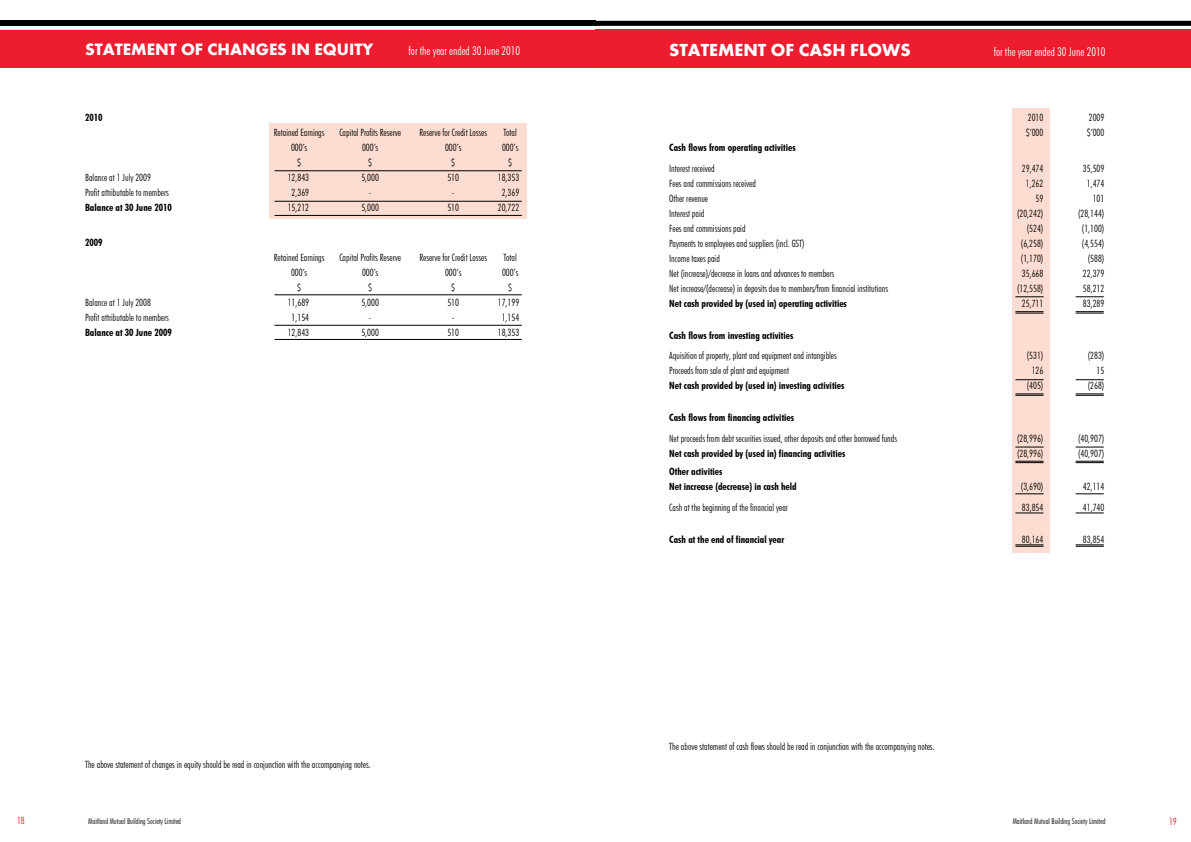
<style>
.page{position:relative;width:1191px;height:842px;background:#fff}
.page>*{position:absolute;margin:0;border:0;box-sizing:border-box;transform-origin:0 0}
.t1{font:700 18px "Futura";color:#fff}
.t2{font:700 17px "Futura";color:#fff}
.t3{font:300 condensed 12px "Futura BT";color:#fff}
.t4{font:300 condensed 10px "Futura BT";color:#000}
.t5{font:700 condensed 10px/15px "Futura BT";color:#000}
.t6{font:300 condensed 10px "Futura BT";color:#ed1c2e}
.t7{font:300 condensed 8px "Futura BT";color:#000}
</style>
<div class="page">
<svg style="left:0;top:21px;width:1191px;height:47px;background:#d52938"></svg>
<div style="left:269px;top:123px;width:257px;height:96px;background:#fdddd1"></div>
<hr style="left:274px;top:171px;width:248px;height:1px;background:#000">
<hr style="left:274px;top:201px;width:248px;height:1px;background:#000">
<hr style="left:274px;top:215px;width:248px;height:1px;background:#000">
<hr style="left:274px;top:295px;width:248px;height:1px;background:#000">
<hr style="left:274px;top:325px;width:248px;height:1px;background:#000">
<hr style="left:274px;top:339px;width:248px;height:1px;background:#000">
<div style="left:1012px;top:108px;width:37px;height:445px;background:#fdddd1"></div>
<svg style="left:1015px;top:297px;width:28px;height:1px"></svg>
<svg style="left:1075px;top:297px;width:28px;height:1px"></svg>
<svg style="left:1015px;top:379px;width:28px;height:1px"></svg>
<svg style="left:1075px;top:379px;width:28px;height:1px"></svg>
<svg style="left:1015px;top:447px;width:28px;height:1px"></svg>
<svg style="left:1075px;top:447px;width:28px;height:1px"></svg>
<svg style="left:1015px;top:494px;width:28px;height:1px"></svg>
<svg style="left:1075px;top:494px;width:28px;height:1px"></svg>
<svg style="left:1015px;top:513px;width:28px;height:1px"></svg>
<svg style="left:1075px;top:513px;width:28px;height:1px"></svg>
<svg style="left:1015px;top:311px;width:28px;height:3px"></svg>
<svg style="left:1075px;top:311px;width:28px;height:3px"></svg>
<svg style="left:1015px;top:394px;width:28px;height:2px"></svg>
<svg style="left:1075px;top:394px;width:28px;height:2px"></svg>
<svg style="left:1015px;top:461px;width:28px;height:2px"></svg>
<svg style="left:1075px;top:461px;width:28px;height:2px"></svg>
<svg style="left:1015px;top:545px;width:28px;height:2px"></svg>
<svg style="left:1075px;top:545px;width:28px;height:2px"></svg>
<h2 class="t2" style="left:85px;top:39px;width:290px">STATEMENT OF CHANGES IN EQUITY</h2>
<p class="t3" style="left:408px;top:44px;width:113px">for the year ended 30 June 2010</p>
<p class="t5" style="left:85px;top:110px;width:19px">2010</p>
<p class="t4" style="left:274px;top:126px;width:52px">Retained Earnings</p>
<p class="t4" style="left:339px;top:126px;width:63px">Capital Profits Reserve</p>
<p class="t4" style="left:419px;top:126px;width:69px">Reserve for Credit Losses</p>
<p class="t4" style="left:503px;top:126px;width:15px">Total</p>
<p class="t4" style="left:291px;top:141px;width:18px">000’s</p>
<p class="t4" style="left:362px;top:141px;width:18px">000’s</p>
<p class="t4" style="left:445px;top:141px;width:18px">000’s</p>
<p class="t4" style="left:502px;top:141px;width:18px">000’s</p>
<p class="t4" style="left:297px;top:156px;width:5px">$</p>
<p class="t4" style="left:368px;top:156px;width:5px">$</p>
<p class="t4" style="left:451px;top:156px;width:5px">$</p>
<p class="t4" style="left:508px;top:156px;width:5px">$</p>
<p class="t4" style="left:85px;top:171px;width:67px">Balance at 1 July 2009</p>
<p class="t4" style="left:288px;top:171px;width:23px">12,843</p>
<p class="t4" style="left:361px;top:171px;width:19px">5,000</p>
<p class="t4" style="left:447px;top:171px;width:13px">510</p>
<p class="t4" style="left:498px;top:171px;width:23px">18,353</p>
<p class="t4" style="left:85px;top:186px;width:85px">Profit attributable to members</p>
<p class="t4" style="left:292px;top:186px;width:19px">2,369</p>
<p class="t4" style="left:369px;top:186px;width:4px">-</p>
<p class="t4" style="left:452px;top:186px;width:4px">-</p>
<p class="t4" style="left:502px;top:186px;width:19px">2,369</p>
<p class="t5" style="left:85px;top:200px;width:88px">Balance at 30 June 2010</p>
<p class="t4" style="left:288px;top:201px;width:23px">15,212</p>
<p class="t4" style="left:361px;top:201px;width:19px">5,000</p>
<p class="t4" style="left:447px;top:201px;width:13px">510</p>
<p class="t4" style="left:498px;top:201px;width:23px">20,722</p>
<p class="t5" style="left:85px;top:235px;width:19px">2009</p>
<p class="t4" style="left:274px;top:251px;width:52px">Retained Earnings</p>
<p class="t4" style="left:339px;top:251px;width:63px">Capital Profits Reserve</p>
<p class="t4" style="left:419px;top:251px;width:69px">Reserve for Credit Losses</p>
<p class="t4" style="left:503px;top:251px;width:15px">Total</p>
<p class="t4" style="left:291px;top:266px;width:18px">000’s</p>
<p class="t4" style="left:362px;top:266px;width:18px">000’s</p>
<p class="t4" style="left:445px;top:266px;width:18px">000’s</p>
<p class="t4" style="left:502px;top:266px;width:18px">000’s</p>
<p class="t4" style="left:297px;top:281px;width:5px">$</p>
<p class="t4" style="left:368px;top:281px;width:5px">$</p>
<p class="t4" style="left:451px;top:281px;width:5px">$</p>
<p class="t4" style="left:508px;top:281px;width:5px">$</p>
<p class="t4" style="left:85px;top:296px;width:67px">Balance at 1 July 2008</p>
<p class="t4" style="left:288px;top:296px;width:23px">11,689</p>
<p class="t4" style="left:361px;top:296px;width:19px">5,000</p>
<p class="t4" style="left:447px;top:296px;width:13px">510</p>
<p class="t4" style="left:498px;top:296px;width:23px">17,199</p>
<p class="t4" style="left:85px;top:311px;width:85px">Profit attributable to members</p>
<p class="t4" style="left:292px;top:311px;width:19px">1,154</p>
<p class="t4" style="left:369px;top:311px;width:4px">-</p>
<p class="t4" style="left:452px;top:311px;width:4px">-</p>
<p class="t4" style="left:502px;top:311px;width:19px">1,154</p>
<p class="t5" style="left:85px;top:325px;width:88px">Balance at 30 June 2009</p>
<p class="t4" style="left:288px;top:326px;width:23px">12,843</p>
<p class="t4" style="left:361px;top:326px;width:19px">5,000</p>
<p class="t4" style="left:447px;top:326px;width:13px">510</p>
<p class="t4" style="left:498px;top:326px;width:23px">18,353</p>
<p class="t4" style="left:85px;top:758px;width:287px">The above statement of changes in equity should be read in conjunction with the accompanying notes.</p>
<h1 class="t1" style="left:669px;top:39px;width:243px">STATEMENT OF CASH FLOWS</h1>
<p class="t3" style="left:993px;top:44px;width:113px">for the year ended 30 June 2010</p>
<p class="t4" style="left:1027px;top:111px;width:17px">2010</p>
<p class="t4" style="left:1088px;top:111px;width:17px">2009</p>
<p class="t4" style="left:1025px;top:126px;width:19px">$’000</p>
<p class="t4" style="left:1086px;top:126px;width:19px">$’000</p>
<p class="t5" style="left:669px;top:140px;width:128px">Cash flows from operating activities</p>
<p class="t4" style="left:669px;top:162px;width:47px">Interest received</p>
<p class="t4" style="left:1022px;top:162px;width:23px">29,474</p>
<p class="t4" style="left:1083px;top:162px;width:23px">35,509</p>
<p class="t4" style="left:669px;top:177px;width:88px">Fees and commissions received</p>
<p class="t4" style="left:1025px;top:177px;width:19px">1,262</p>
<p class="t4" style="left:1086px;top:177px;width:19px">1,474</p>
<p class="t4" style="left:669px;top:192px;width:40px">Other revenue</p>
<p class="t4" style="left:1035px;top:192px;width:9px">59</p>
<p class="t4" style="left:1092px;top:192px;width:13px">101</p>
<p class="t4" style="left:669px;top:207px;width:37px">Interest paid</p>
<p class="t4" style="left:1017px;top:207px;width:28px">(20,242)</p>
<p class="t4" style="left:1078px;top:207px;width:28px">(28,144)</p>
<p class="t4" style="left:669px;top:222px;width:78px">Fees and commissions paid</p>
<p class="t4" style="left:1026px;top:222px;width:18px">(524)</p>
<p class="t4" style="left:1082px;top:222px;width:24px">(1,100)</p>
<p class="t4" style="left:669px;top:237px;width:137px">Payments to employees and suppliers (incl. GST)</p>
<p class="t4" style="left:1021px;top:237px;width:24px">(6,258)</p>
<p class="t4" style="left:1082px;top:237px;width:24px">(4,554)</p>
<p class="t4" style="left:669px;top:252px;width:52px">Income taxes paid</p>
<p class="t4" style="left:1021px;top:252px;width:24px">(1,170)</p>
<p class="t4" style="left:1087px;top:252px;width:18px">(588)</p>
<p class="t4" style="left:669px;top:267px;width:166px">Net (increase)/decrease in loans and advances to members</p>
<p class="t4" style="left:1022px;top:267px;width:23px">35,668</p>
<p class="t4" style="left:1083px;top:267px;width:23px">22,379</p>
<p class="t4" style="left:669px;top:282px;width:220px">Net increase/(decrease) in deposits due to members/from financial institutions</p>
<p class="t4" style="left:1017px;top:282px;width:28px">(12,558)</p>
<p class="t4" style="left:1083px;top:282px;width:23px">58,212</p>
<p class="t5" style="left:669px;top:296px;width:179px">Net cash provided by (used in) operating activities</p>
<p class="t4" style="left:1022px;top:297px;width:23px">25,711</p>
<p class="t4" style="left:1083px;top:297px;width:23px">83,289</p>
<p class="t5" style="left:669px;top:328px;width:126px">Cash flows from investing activities</p>
<p class="t4" style="left:669px;top:350px;width:169px">Aquisition of property, plant and equipment and intangibles</p>
<p class="t4" style="left:1026px;top:350px;width:18px">(531)</p>
<p class="t4" style="left:1087px;top:350px;width:18px">(283)</p>
<p class="t4" style="left:669px;top:365px;width:121px">Proceeds from sale of plant and equipment</p>
<p class="t4" style="left:1031px;top:365px;width:13px">126</p>
<p class="t4" style="left:1096px;top:365px;width:9px">15</p>
<p class="t5" style="left:669px;top:378px;width:177px">Net cash provided by (used in) investing activities</p>
<p class="t4" style="left:1026px;top:380px;width:18px">(405)</p>
<p class="t4" style="left:1087px;top:380px;width:18px">(268)</p>
<p class="t5" style="left:669px;top:410px;width:126px">Cash flows from financing activities</p>
<p class="t4" style="left:669px;top:432px;width:229px">Net proceeds from debt securities issued, other deposits and other borrowed funds</p>
<p class="t4" style="left:1017px;top:432px;width:28px">(28,996)</p>
<p class="t4" style="left:1078px;top:432px;width:28px">(40,907)</p>
<p class="t5" style="left:669px;top:446px;width:178px">Net cash provided by (used in) financing activities</p>
<p class="t4" style="left:1017px;top:447px;width:28px">(28,996)</p>
<p class="t4" style="left:1078px;top:447px;width:28px">(40,907)</p>
<p class="t5" style="left:669px;top:464px;width:129px">Other activities<br>Net increase (decrease) in cash held</p>
<p class="t4" style="left:1021px;top:480px;width:24px">(3,690)</p>
<p class="t4" style="left:1083px;top:480px;width:23px">42,114</p>
<p class="t4" style="left:669px;top:501px;width:120px">Cash at the beginning of the financial year</p>
<p class="t4" style="left:1022px;top:501px;width:23px">83,854</p>
<p class="t4" style="left:1083px;top:501px;width:23px">41,740</p>
<p class="t5" style="left:669px;top:531px;width:117px">Cash at the end of financial year</p>
<p class="t4" style="left:1022px;top:533px;width:23px">80,164</p>
<p class="t4" style="left:1083px;top:533px;width:23px">83,854</p>
<p class="t4" style="left:669px;top:741px;width:267px">The above statement of cash flows should be read in conjunction with the accompanying notes.</p>
<p class="t6" style="left:17px;top:815px;width:9px">18</p>
<p class="t7" style="left:88px;top:816px;width:94px">Maitland Mutual Building Society Limited</p>
<p class="t7" style="left:1012px;top:816px;width:94px">Maitland Mutual Building Society Limited</p>
<p class="t6" style="left:1169px;top:815px;width:9px">19</p>
</div>
